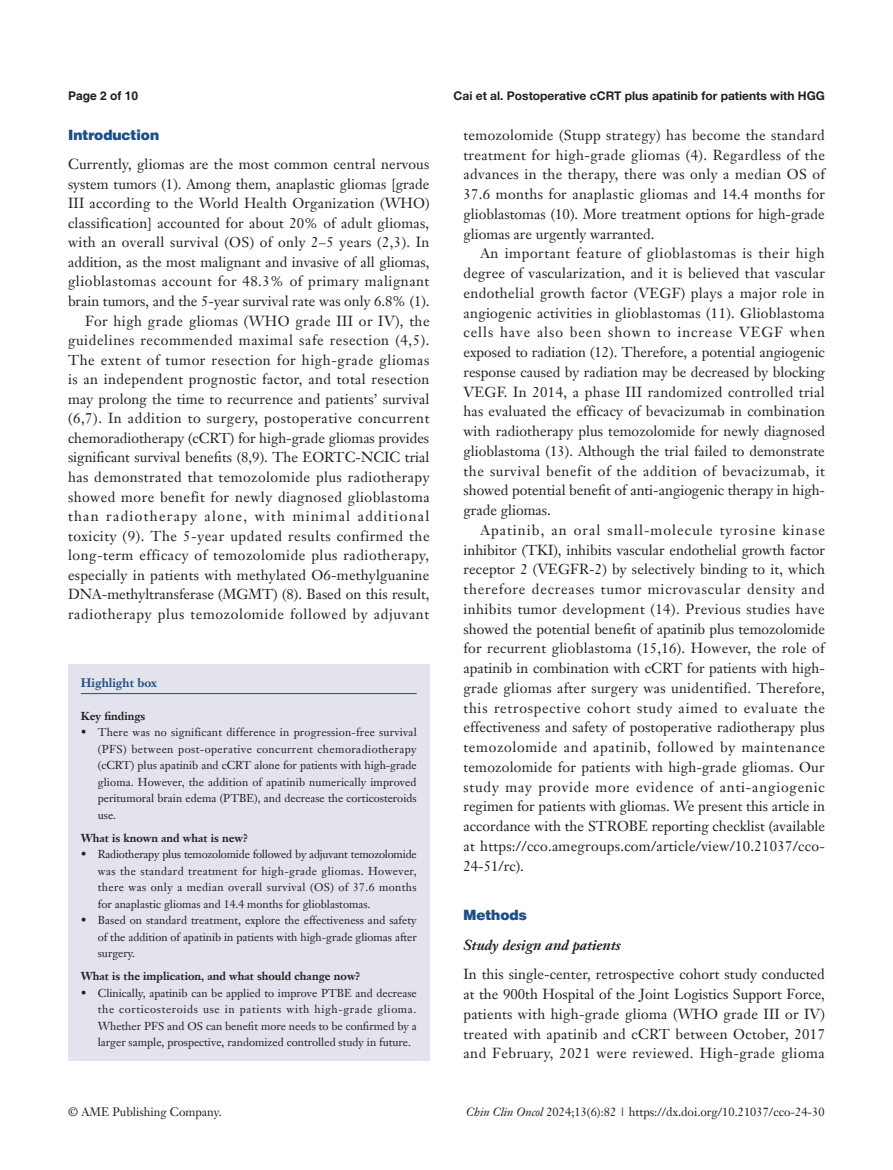
<style>
.page{position:relative;width:893px;height:1170px;background:#fff}
.page>*{position:absolute;margin:0;border:0;box-sizing:border-box;transform-origin:0 0}
.t1{font:14.25px/19.8px "Janson Text LT";letter-spacing:.02em;color:#231f20;text-align:justify}
.t2{font:italic 700 14.25px "Janson Text LT";color:#231f20}
.t3{font:900 14.25px "Helvetica";color:#1c5085}
.t4{font:12px "Janson Text LT";color:#231f20}
.t5{font:700 12px "Helvetica Neue LT Pro";color:#231f20}
.t6{font:700 12px "Janson Text LT";color:#1c5085}
.t7{font:700 12px "Helvetica";color:#231f20}
.t8{font:11.25px/16.5px "Janson Text LT";color:#231f20;text-align:justify}
.t9{font:700 11.25px "Janson Text LT";color:#231f20}
.s1{font-style:italic}
</style>
<div class="page">
<div style="left:68px;top:664px;width:361px;height:396px;background:#e2e3ec"></div>
<hr style="left:81px;top:693px;width:336px;height:1px;background:#1c5085">
<p class="t7" style="left:68px;top:88px;width:72px">Page 2 of 10</p>
<p class="t5" style="left:454px;top:88px;width:373px">Cai et al. Postoperative cCRT plus apatinib for patients with HGG</p>
<p class="t3" style="left:68px;top:126px;width:93px">Introduction</p>
<p class="t1" style="left:68px;top:154px;width:363px;text-align:right">Currently, gliomas are the most common central nervous system tumors (1). Among them, anaplastic gliomas [grade III according to the World Health Organization (WHO) classification] accounted for about 20% of adult gliomas, with an overall survival (OS) of only 2–5 years (2,3). In addition, as the most malignant and invasive of all gliomas, glioblastomas account for 48.3% of primary malignant brain tumors, and the 5-year survival rate was only 6.8% (1).<br>For high grade gliomas (WHO grade III or IV), the guidelines recommended maximal safe resection (4,5).<br>The extent of tumor resection for high-grade gliomas is an independent prognostic factor, and total resection may prolong the time to recurrence and patients’ survival (6,7). In addition to surgery, postoperative concurrent chemoradiotherapy (cCRT) for high-grade gliomas provides significant survival benefits (8,9). The EORTC-NCIC trial has demonstrated that temozolomide plus radiotherapy showed more benefit for newly diagnosed glioblastoma than radiotherapy alone, with minimal additional toxicity (9). The 5-year updated results confirmed the long-term efficacy of temozolomide plus radiotherapy, especially in patients with methylated O6-methylguanine DNA-methyltransferase (MGMT) (8). Based on this result, radiotherapy plus temozolomide followed by adjuvant</p>
<p class="t6" style="left:81px;top:675px;width:78px">Highlight box</p>
<p class="t9" style="left:81px;top:708px;width:66px">Key findings</p>
<p class="t8" style="left:98px;top:723px;width:320px;text-indent:-17px">• There was no significant difference in progression-free survival (PFS) between post-operative concurrent chemoradiotherapy (cCRT) plus apatinib and cCRT alone for patients with high-grade glioma. However, the addition of apatinib numerically improved peritumoral brain edema (PTBE), and decrease the corticosteroids use.</p>
<p class="t9" style="left:81px;top:830px;width:169px">What is known and what is new?</p>
<p class="t8" style="left:98px;top:845px;width:320px;text-indent:-17px">• Radiotherapy plus temozolomide followed by adjuvant temozolomide was the standard treatment for high-grade gliomas. However, there was only a median overall survival (OS) of 37.6 months for anaplastic gliomas and 14.4 months for glioblastomas.</p>
<p class="t8" style="left:98px;top:911px;width:321px;text-indent:-17px">• Based on standard treatment, explore the effectiveness and safety of the addition of apatinib in patients with high-grade gliomas after surgery.</p>
<p class="t9" style="left:81px;top:968px;width:281px">What is the implication, and what should change now?</p>
<p class="t8" style="left:98px;top:984px;width:320px;text-indent:-17px">• Clinically, apatinib can be applied to improve PTBE and decrease the corticosteroids use in patients with high-grade glioma.<br>Whether PFS and OS can benefit more needs to be confirmed by a larger sample, prospective, randomized controlled study in future.</p>
<p class="t1" style="left:463px;top:125px;width:363px">temozolomide (Stupp strategy) has become the standard treatment for high-grade gliomas (4). Regardless of the advances in the therapy, there was only a median OS of 37.6 months for anaplastic gliomas and 14.4 months for glioblastomas (10). More treatment options for high-grade gliomas are urgently warranted.</p>
<p class="t1" style="left:463px;top:243px;width:363px;text-indent:17px">An important feature of glioblastomas is their high degree of vascularization, and it is believed that vascular endothelial growth factor (VEGF) plays a major role in angiogenic activities in glioblastomas (11). Glioblastoma cells have also been shown to increase VEGF when exposed to radiation (12). Therefore, a potential angiogenic response caused by radiation may be decreased by blocking VEGF. In 2014, a phase III randomized controlled trial has evaluated the efficacy of bevacizumab in combination with radiotherapy plus temozolomide for newly diagnosed glioblastoma (13). Although the trial failed to demonstrate the survival benefit of the addition of bevacizumab, it showed potential benefit of anti-angiogenic therapy in high&shy;grade gliomas.</p>
<p class="t1" style="left:463px;top:520px;width:363px;text-indent:17px">Apatinib, an oral small-molecule tyrosine kinase inhibitor (TKI), inhibits vascular endothelial growth factor receptor 2 (VEGFR-2) by selectively binding to it, which therefore decreases tumor microvascular density and inhibits tumor development (14). Previous studies have showed the potential benefit of apatinib plus temozolomide for recurrent glioblastoma (15,16). However, the role of apatinib in combination with cCRT for patients with high&shy;grade gliomas after surgery was unidentified. Therefore, this retrospective cohort study aimed to evaluate the effectiveness and safety of postoperative radiotherapy plus temozolomide and apatinib, followed by maintenance temozolomide for patients with high-grade gliomas. Our study may provide more evidence of anti-angiogenic regimen for patients with gliomas. We present this article in accordance with the STROBE reporting checklist (available at https://cco.amegroups.com/article/view/10.21037/cco-24-51/rc).</p>
<p class="t3" style="left:463px;top:905px;width:65px">Methods</p>
<p class="t2" style="left:463px;top:935px;width:159px">Study design and patients</p>
<p class="t1" style="left:463px;top:964px;width:363px">In this single-center, retrospective cohort study conducted at the 900th Hospital of the Joint Logistics Support Force, patients with high-grade glioma (WHO grade III or IV) treated with apatinib and cCRT between October, 2017 and February, 2021 were reviewed. High-grade glioma</p>
<p class="t4" style="left:68px;top:1104px;width:155px">© AME Publishing Company.</p>
<p class="t4" style="left:466px;top:1104px;width:360px"><span class="s1">Chin Clin Oncol</span> 2024;13(6):82 | https://dx.doi.org/10.21037/cco-24-30</p>
</div>
